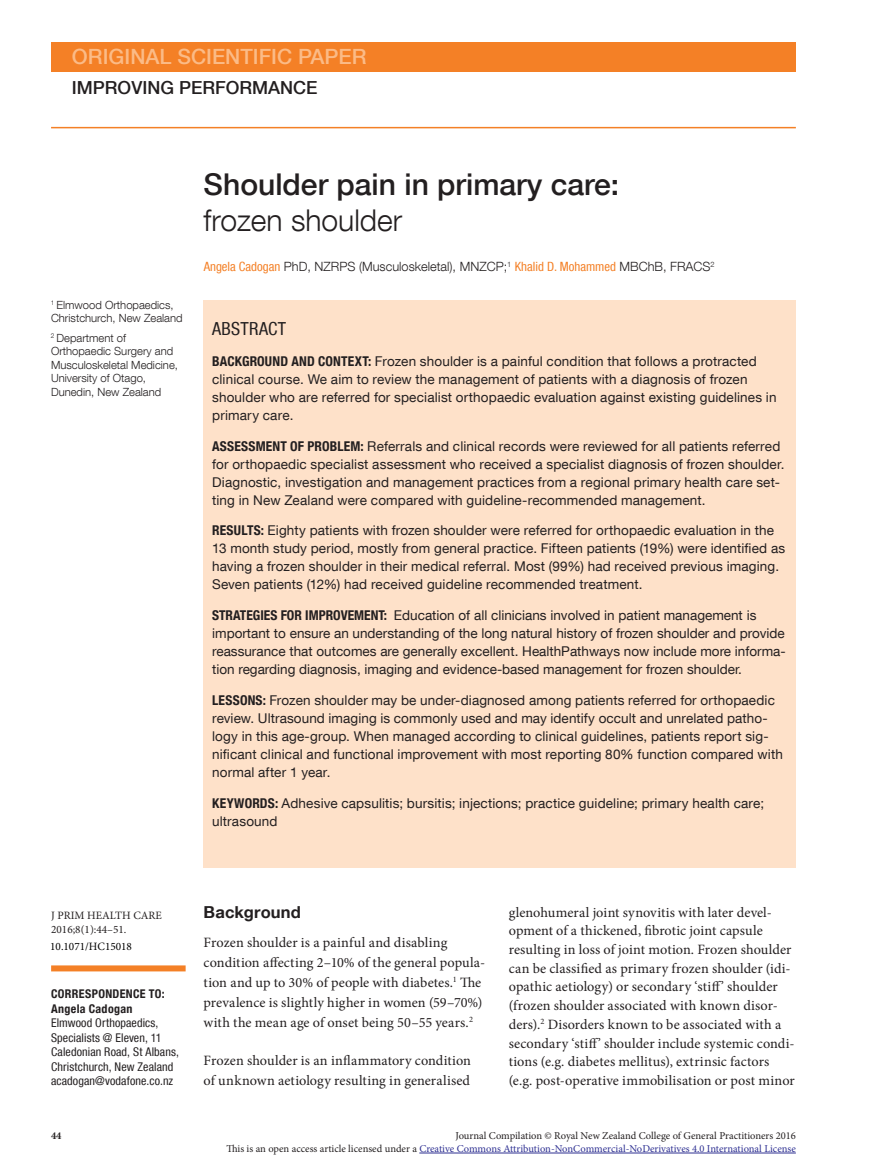
<style>
.page{position:relative;width:881px;height:1170px;background:#fff}
.page>*{position:absolute;margin:0;border:0;box-sizing:border-box;transform-origin:0 0}
.t1{font:500 30px "Helvetica Neue LT Com";color:#231f20}
.t2{font:300 30px "Helvetica Neue LT Com";color:#231f20}
.t3{font:500 21px "Helvetica Neue LT Com";color:#fbbb87}
.t4{font:500 18px "Helvetica Neue LT Com";color:#231f20}
.t5{font:condensed 18px "Helvetica Neue LT Com";letter-spacing:.015em;color:#231f20}
.t6{font:700 16.5px "Helvetica Neue LT Com";letter-spacing:.01em;color:#231f20}
.t7{font:14.25px/18.8px "Minion Pro";letter-spacing:.005em;color:#231f20}
.t8{font:13.5px/18px "Helvetica Neue LT Com";letter-spacing:.01em;color:#231f20}
.t9{font:300 12.75px "Helvetica Neue LT Com";color:#231f20}
.t10{font:condensed 12px/14.4px "Helvetica Neue LT Com";letter-spacing:.01em;color:#231f20}
.t11{font:700 condensed 12px "Helvetica Neue LT Com";letter-spacing:.025em;color:#231f20}
.t12{font:300 11.25px/13.5px "Helvetica Neue LT Com";color:#231f20}
.t13{font:11.25px/13.5px "Minion Pro";color:#231f20}
.t14{font:11.25px "Minion Pro";color:#000}
.t15{font:10.5px/12.6px "Minion Pro";color:#231f20;text-align:right}
.t16{font:700 10.5px "Minion Pro";color:#231f20}
.s1{font-weight:400;font-stretch:condensed;color:#f48026}
.s2{font-weight:700;font-stretch:condensed}
.s3{color:#2e3092}
</style>
<div class="page">
<div style="left:51px;top:43px;width:744px;height:29px;background:#f48026"></div>
<hr style="left:51px;top:127px;width:744px;height:1px;background:#f48026">
<hr style="left:419px;top:1152px;width:376px;height:1px;background:#2e3092">
<div style="left:203px;top:301px;width:592px;height:566px;background:#fee1c9"></div>
<div style="left:51px;top:965px;width:134px;height:6px;background:#f48026"></div>
<h2 class="t3" style="left:72px;top:44px;width:296px">ORIGINAL SCIENTIFIC PAPER</h2>
<h3 class="t4" style="left:72px;top:76px;width:35px">Impro</h3>
<h3 class="t4" style="left:131px;top:76px;width:22px">ving</h3>
<h3 class="t4" style="left:179px;top:76px;width:13px">perfor</h3>
<h3 class="t4" style="left:252px;top:76px;width:30px">mance</h3>
<p class="t12" style="left:51px;top:298px;width:133px"><sup>1</sup> Elmwood Orthopaedics,<br>Christchurch, New Zealand</p>
<p class="t12" style="left:51px;top:331px;width:128px"><sup>2</sup> Department of<br>Orthopaedic Surgery and<br>Musculoskeletal Medicine,<br>University of Otago,<br>Dunedin, New Zealand</p>
<h1 class="t1" style="left:203px;top:166px;width:417px">Shoulder pain in primary care:</h1>
<h1 class="t2" style="left:203px;top:202px;width:200px">frozen shoulder</h1>
<p class="t9" style="left:204px;top:258px;width:512px"><span class="s1">Angela Cadogan</span> PhD, NZRPS (Musculoskeletal), MNZCP;<sup>1</sup> <span class="s1">Khalid D. Mohammed</span> MBChB, FRACS<sup>2</sup></p>
<h3 class="t5" style="left:212px;top:318px;width:75px">ABSTRACT</h3>
<p class="t8" style="left:212px;top:351px;width:565px"><span class="s2">BACKGROUND AND CONTEXT:</span> Frozen shoulder is a painful condition that follows a protracted clinical course. We aim to review the management of patients with a diagnosis of frozen shoulder who are referred for specialist orthopaedic evaluation against existing guidelines in primary care.</p>
<p class="t8" style="left:212px;top:436px;width:573px"><span class="s2">ASSESSMENT OF PROBLEM:</span> Referrals and clinical records were reviewed for all patients referred for orthopaedic specialist assessment who received a specialist diagnosis of frozen shoulder.<br>Diagnostic, investigation and management practices from a regional primary health care set&shy;ting in New Zealand were compared with guideline-recommended management.</p>
<p class="t8" style="left:212px;top:521px;width:574px"><span class="s2">RESULTS:</span> Eighty patients with frozen shoulder were referred for orthopaedic evaluation in the 13 month study period, mostly from general practice. Fifteen patients (19%) were identified as having a frozen shoulder in their medical referral. Most (99%) had received previous imaging.<br>Seven patients (12%) had received guideline recommended treatment.</p>
<p class="t8" style="left:212px;top:606px;width:575px"><span class="s2">STRATEGIES FOR IMPROVEMENT:</span> Education of all clinicians involved in patient management is important to ensure an understanding of the long natural history of frozen shoulder and provide reassurance that outcomes are generally excellent. HealthPathways now include more informa&shy;tion regarding diagnosis, imaging and evidence-based management for frozen shoulder.</p>
<p class="t8" style="left:212px;top:690px;width:572px"><span class="s2">LESSONS:</span> Frozen shoulder may be under-diagnosed among patients referred for orthopaedic review. Ultrasound imaging is commonly used and may identify occult and unrelated patho&shy;logy in this age-group. When managed according to clinical guidelines, patients report sig&shy;nificant clinical and functional improvement with most reporting 80% function compared with normal after 1 year.</p>
<p class="t8" style="left:212px;top:793px;width:553px"><span class="s2">KEYWORDS:</span> Adhesive capsulitis; bursitis; injections; practice guideline; primary health care; ultrasound</p>
<p class="t13" style="left:51px;top:908px;width:112px">J PRIM HEALTH CARE<br>2016;8(1):44–51.</p>
<p class="t14" style="left:50px;top:938px;width:83px">10.1071/HC15018</p>
<p class="t11" style="left:51px;top:986px;width:9px">CORRESPONDENCE</p>
<p class="t11" style="left:149px;top:986px;width:17px">TO :</p>
<p class="t11" style="left:51px;top:1001px;width:83px">ANGELA CADOGAN</p>
<p class="t10" style="left:51px;top:1015px;width:129px">Elmwood Orthopaedics,<br>Specialists @ Eleven, 11<br>Caledonian Road, St Albans,<br>Christchurch, New Zealand acadogan@vodafone.co.nz</p>
<p class="t6" style="left:203px;top:901px;width:99px">Background</p>
<p class="t7" style="left:203px;top:932px;width:283px;line-height:20px">Frozen shoulder is a painful and disabling condition affecting 2–10% of the general popula&shy;tion and up to 30% of people with diabetes.<sup>1</sup> The prevalence is slightly higher in women (59–70%) with the mean age of onset being 50–55 years.<sup>2</sup></p>
<p class="t7" style="left:203px;top:1050px;width:269px;line-height:20px">Frozen shoulder is an inflammatory condition of unknown aetiology resulting in generalised</p>
<p class="t7" style="left:508px;top:902px;width:287px">glenohumeral joint synovitis with later devel&shy;opment of a thickened, fibrotic joint capsule resulting in loss of joint motion. Frozen shoulder can be classified as primary frozen shoulder (idi&shy;opathic aetiology) or secondary ‘stiff’ shoulder (frozen shoulder associated with known disor&shy;ders).<sup>2</sup> Disorders known to be associated with a secondary ‘stiff’ shoulder include systemic condi&shy;tions (e.g. diabetes mellitus), extrinsic factors (e.g. post-operative immobilisation or post minor</p>
<p class="t16" style="left:51px;top:1128px;width:12px">44</p>
<p class="t15" style="left:226px;top:1129px;width:570px">Journal Compilation © Royal New Zealand College of General Practitioners 2016<br>This is an open access article licensed under a <span class="s3">Creative Commons Attribution-NonCommercial-NoDerivatives 4.0 International License</span></p>
</div>
